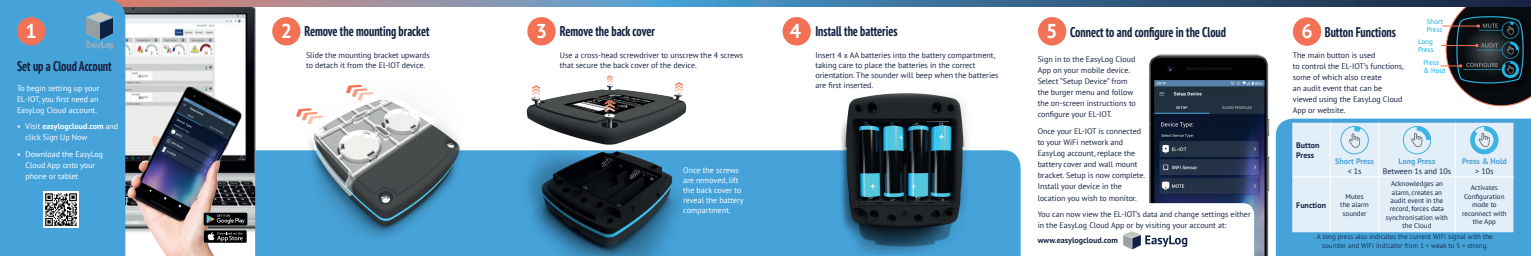
<style>
.page{position:relative;width:1531px;height:256px;background:#fff}
.page>*{position:absolute;margin:0;border:0;box-sizing:border-box;transform-origin:0 0}
.t1{font:700 20px "PT Sans Pro";color:#fff}
.t2{font:700 condensed 14px "PT Sans Pro";color:#172342}
.t3{font:8px/11px "PT Sans";color:#172342}
.t4{font:8px/10px "PT Sans";color:#fff}
.t5{font:700 8px/10px "PT Sans Pro";color:#172342}
.t6{font:700 8px "PT Sans Pro";color:#46a3da}
.t7{font:700 8px "PT Sans Pro";color:#fff}
.t8{font:7px/8.4px "PT Sans";color:#172342;text-align:center}
.t9{font:300 7px/8.5px "PT Sans Pro";color:#172342;text-align:center}
.t10{font:7px/8px "PT Sans";color:#00aeef}
.s1{font-family:"PT Sans";font-weight:400}
.s2{font-stretch:normal;font-size:20px;color:#fff}
</style>
<div class="page">
<img style="left:1149px;top:54px;width:127px;height:201px">
<img style="left:125px;top:7px;width:176px;height:76px">
<div style="left:278px;top:150px;width:742px;height:105px;background:#46a3da"></div>
<svg style="left:1276px;top:118px;width:255px;height:137px;fill:#46a3da"></svg>
<div style="left:1293px;top:17px;width:28px;height:29px;background:#f37256;border-radius:50%"></div>
<svg style="left:1440px;top:7px;width:91px;height:99px"></svg>
<div style="left:272px;top:17px;width:28px;height:28px;background:#f37256;border-radius:50%"></div>
<div style="left:527px;top:17px;width:29px;height:28px;background:#f37256;border-radius:50%"></div>
<div style="left:782px;top:17px;width:29px;height:28px;background:#f37256;border-radius:50%"></div>
<div style="left:1038px;top:17px;width:28px;height:28px;background:#f37256;border-radius:50%"></div>
<img style="left:521px;top:77px;width:173px;height:178px">
<svg style="left:607px;top:75px;width:6px;height:7px"></svg>
<svg style="left:675px;top:82px;width:8px;height:9px"></svg>
<svg style="left:604px;top:100px;width:11px;height:11px"></svg>
<svg style="left:532px;top:85px;width:8px;height:9px"></svg>
<img style="left:276px;top:78px;width:204px;height:174px">
<svg style="left:341px;top:81px;width:33px;height:20px"></svg>
<svg style="left:291px;top:105px;width:33px;height:19px"></svg>
<img style="left:827px;top:93px;width:154px;height:160px">
<img style="left:125px;top:83px;width:153px;height:172px">
<img style="left:200px;top:208px;width:51px;height:20px">
<svg style="left:204px;top:229px;width:43px;height:13px"></svg>
<div style="left:204px;top:230px;width:43px;height:12px;background:#000001"></div>
<svg style="left:207px;top:232px;width:36px;height:9px"></svg>
<svg style="left:125px;top:0;width:1406px;height:7px"></svg>
<div style="left:0;top:0;width:125px;height:255px;background:#46a3da"></div>
<div style="left:17px;top:17px;width:28px;height:28px;background:#f37256;border-radius:50%"></div>
<div style="left:1292px;top:122px;width:221px;height:109px;background:#e2eef8"></div>
<hr style="left:1330px;top:122px;width:1px;height:54px;background:#fff">
<hr style="left:1378px;top:122px;width:1px;height:54px;background:#fff">
<hr style="left:1455px;top:122px;width:1px;height:54px;background:#fff">
<hr style="left:1292px;top:176px;width:38px;height:1px;background:#fff">
<hr style="left:1330px;top:176px;width:48px;height:1px;background:#fff">
<hr style="left:1330px;top:176px;width:1px;height:55px;background:#fff">
<hr style="left:1378px;top:176px;width:77px;height:1px;background:#fff">
<hr style="left:1378px;top:176px;width:1px;height:55px;background:#fff">
<hr style="left:1455px;top:176px;width:58px;height:1px;background:#fff">
<hr style="left:1455px;top:176px;width:1px;height:55px;background:#fff">
<svg style="left:1348px;top:126px;width:13px;height:21px"></svg>
<div style="left:1340px;top:126px;width:29px;height:28px;border:1px solid #3bb4e4;border-radius:50%"></div>
<svg style="left:1411px;top:126px;width:19px;height:21px"></svg>
<div style="left:1403px;top:126px;width:28px;height:28px;border:1px solid #3bb4e4;border-radius:50%"></div>
<svg style="left:1470px;top:126px;width:28px;height:27px"></svg>
<div style="left:1470px;top:126px;width:28px;height:28px;border:1px solid #3bb4e4;border-radius:50%"></div>
<img style="left:44px;top:191px;width:35px;height:35px">
<img style="left:86px;top:13px;width:26px;height:35px">
<svg style="left:1123px;top:202px;width:131px;height:53px"></svg>
<h1 class="t1" style="left:26px;top:18px;width:13px">1</h1>
<h2 class="t2" style="left:17px;top:56px;width:96px">Set up a Cloud Account</h2>
<p class="t4" style="left:17px;top:82px;width:84px;line-height:11px">To begin setting up your<br>EL-IOT, you first need an<br>EasyLog Cloud account.</p>
<p class="t7" style="left:17px;top:121px;width:103px"><span class="s1">• Visit</span> easylogcloud.com <span class="s1">and</span></p>
<p class="t4" style="left:26px;top:132px;width:63px">click Sign Up Now</p>
<p class="t4" style="left:26px;top:148px;width:79px;line-height:11px;text-indent:-9px">• Download the EasyLog<br>Cloud App onto your phone or tablet</p>
<p class="t10" style="left:1427px;top:17px;width:18px">Short<br>Press</p>
<h2 class="t2" style="left:281px;top:22px;width:150px"><span class="s2">2</span> Remove the mounting bracket</h2>
<h2 class="t2" style="left:536px;top:22px;width:120px"><span class="s2">3</span> Remove the back cover</h2>
<h2 class="t2" style="left:790px;top:22px;width:109px"><span class="s2">4</span> Install the batteries</h2>
<h1 class="t1" style="left:1046px;top:18px;width:13px">5</h1>
<h2 class="t2" style="left:1070px;top:22px;width:157px">Connect to and configure in the Cloud</h2>
<h2 class="t2" style="left:1301px;top:23px;width:96px"><span class="s2">6</span> Button Functions</h2>
<p class="t3" style="left:1293px;top:49px;width:113px">The main button is used<br>to control the EL-IOT’s functions, some of which also create<br>an audit event that can be viewed using the EasyLog Cloud<br>App or website.</p>
<p class="t10" style="left:1418px;top:38px;width:17px">Long<br>Press</p>
<p class="t10" style="left:1423px;top:58px;width:23px">Press &amp; Hold</p>
<p class="t3" style="left:306px;top:50px;width:125px;line-height:10px">Slide the mounting bracket upwards to detach it from the El-IOT device.</p>
<p class="t3" style="left:560px;top:50px;width:185px;line-height:10px">Use a cross-head screwdriver to unscrew the 4 screws that secure the back cover of the device.</p>
<p class="t3" style="left:815px;top:50px;width:185px;line-height:10px">Insert 4 x AA batteries into the battery compartment, taking care to place the batteries in the correct orientation. The sounder will beep when the batteries are first inserted.</p>
<p class="t3" style="left:1037px;top:53px;width:100px">Sign in to the EasyLog Cloud<br>App on your mobile device.<br>Select “Setup Device” from the burger menu and follow the on-screen instructions to configure your EL-IOT.</p>
<p class="t3" style="left:1037px;top:125px;width:109px">Once your EL-IOT is connected to your WiFi network and<br>EasyLog account, replace the battery cover and wall mount bracket. Setup is now complete.<br>Install your device in the location you wish to monitor.</p>
<p class="t3" style="left:1037px;top:207px;width:215px">You can now view the EL-IOT’s data and change settings either in the EasyLog Cloud App or by visiting your account at:</p>
<p class="t5" style="left:1037px;top:234px;width:82px">www.easylogcloud.com</p>
<p class="t5" style="left:1296px;top:139px;width:25px">Button<br>Press</p>
<p class="t6" style="left:1462px;top:155px;width:46px">Press &amp; Hold</p>
<p class="t3" style="left:1475px;top:165px;width:20px">&gt; 10s</p>
<p class="t6" style="left:1335px;top:155px;width:40px">Short Press</p>
<p class="t3" style="left:1347px;top:165px;width:15px">&lt; 1s</p>
<p class="t6" style="left:1398px;top:155px;width:38px">Long Press</p>
<p class="t3" style="left:1382px;top:165px;width:70px">Between 1s and 10s</p>
<p class="t4" style="left:683px;top:165px;width:62px">Once the screws are removed, lift the back cover to reveal the battery compartment.</p>
<p class="t8" style="left:1386px;top:179px;width:64px">Acknowledges an alarm, creates an audit event in the record, forces data synchronisation with the Cloud</p>
<p class="t8" style="left:1462px;top:183px;width:46px">Activates<br>Configuration mode to reconnect with the App</p>
<p class="t9" style="left:1317px;top:232px;width:177px">A long press also indicates the current WiFi signal with the sounder and WiFi indicator from 1 = weak to 5 = strong.</p>
<p class="t5" style="left:1296px;top:199px;width:31px">Function</p>
<p class="t8" style="left:1340px;top:191px;width:30px">Mutes the alarm sounder</p>
</div>
